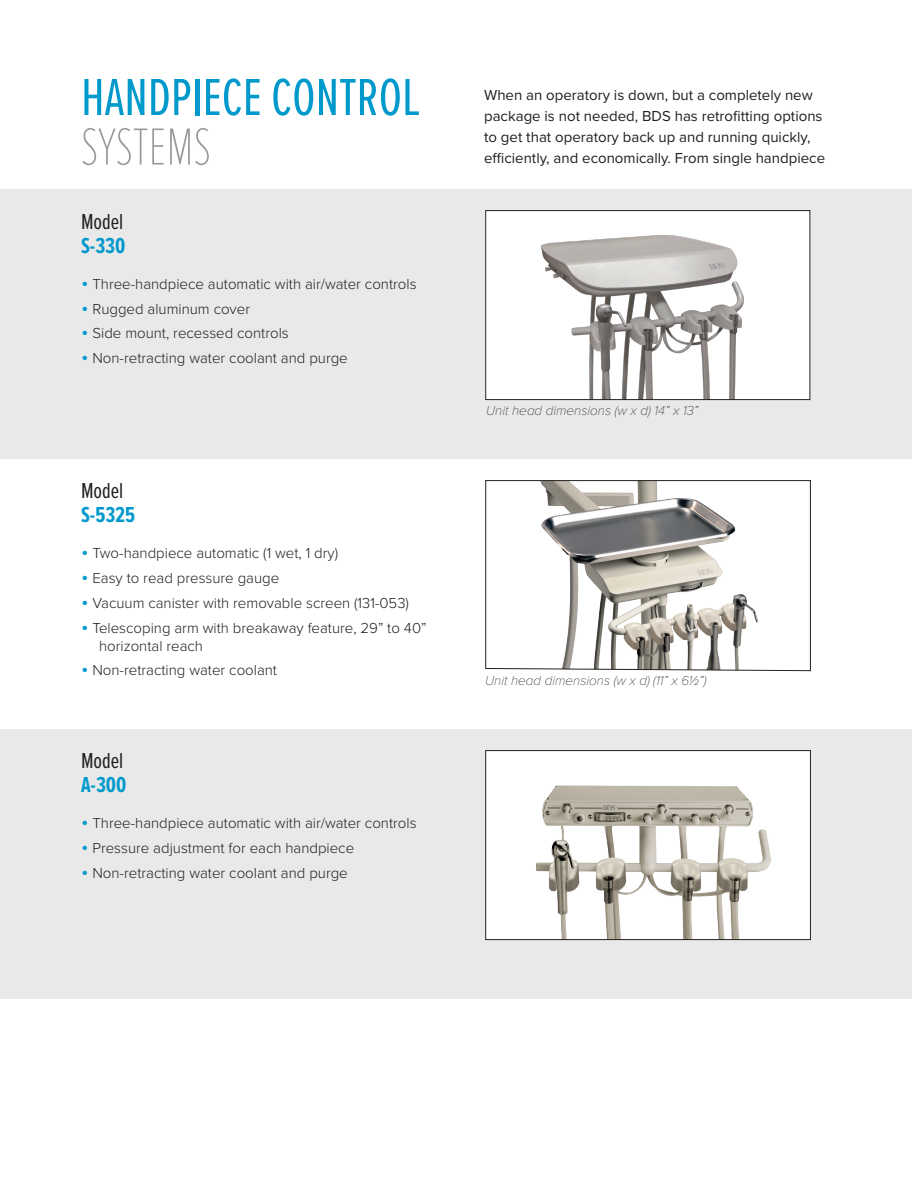
<style>
.page{position:relative;width:912px;height:1188px;background:#fff}
.page>*{position:absolute;margin:0;border:0;box-sizing:border-box;transform-origin:0 0}
.t1{font:54px "Proxima Nova Ex Cn";color:#09c}
.t2{font:100 54px "Proxima Nova Ex Cn";color:#999}
.t3{font:700 22.5px "Proxima Nova Ex Cn";color:#09c}
.t4{font:22.5px "Proxima Nova Ex Cn";color:#231f20}
.t5{font:300 15px/18px "Proxima Nova";color:#231f20}
.t6{font:15px/21px "Proxima Nova";color:#231f20}
.t7{font:italic 100 13.5px "Proxima Nova";color:#231f20}
.s1{font-size:21px;color:#09c}
</style>
<div class="page">
<div style="left:0;top:729px;width:912px;height:270px;background:#e9e9e9"></div>
<div style="left:0;top:189px;width:912px;height:270px;background:#e9e9e9"></div>
<div style="left:485px;top:211px;width:324px;height:189px;background:#fff"></div>
<img style="left:540px;top:235px;width:204px;height:163px">
<div style="left:485px;top:210px;width:325px;height:190px;border:1px solid #231f20"></div>
<svg style="left:485px;top:480px;width:326px;height:191px"></svg>
<div style="left:485px;top:751px;width:325px;height:189px;background:#fff"></div>
<img style="left:536px;top:785px;width:235px;height:153px">
<div style="left:485px;top:750px;width:325px;height:190px;border:1px solid #231f20"></div>
<p class="t1" style="left:81px;top:58px;width:340px">HANDPIECE CONTROL</p>
<p class="t2" style="left:81px;top:107px;width:131px">SYSTEMS</p>
<p class="t4" style="left:81px;top:205px;width:44px">Model</p>
<p class="t3" style="left:81px;top:229px;width:46px">S-330</p>
<p class="t5" style="left:81px;top:274px;width:337px"><span class="s1">•</span> Three-handpiece automatic with air/water controls</p>
<p class="t5" style="left:81px;top:299px;width:171px"><span class="s1">•</span> Rugged aluminum cover</p>
<p class="t5" style="left:81px;top:324px;width:209px"><span class="s1">•</span> Side mount, recessed controls</p>
<p class="t5" style="left:81px;top:348px;width:268px"><span class="s1">•</span> Non-retracting water coolant and purge</p>
<p class="t4" style="left:81px;top:475px;width:44px">Model</p>
<p class="t3" style="left:81px;top:499px;width:56px">S-5325</p>
<p class="t5" style="left:81px;top:544px;width:259px"><span class="s1">•</span> Two-handpiece automatic (1 wet, 1 dry)</p>
<p class="t5" style="left:81px;top:568px;width:200px"><span class="s1">•</span> Easy to read pressure gauge</p>
<p class="t5" style="left:81px;top:593px;width:329px"><span class="s1">•</span> Vacuum canister with removable screen (131-053)</p>
<p class="t5" style="left:99px;top:618px;width:329px;text-indent:-18px"><span class="s1">•</span> Telescoping arm with breakaway feature, 29” to 40” horizontal reach</p>
<p class="t5" style="left:81px;top:661px;width:197px"><span class="s1">•</span> Non-retracting water coolant</p>
<p class="t4" style="left:81px;top:745px;width:44px">Model</p>
<p class="t3" style="left:81px;top:769px;width:47px">A-300</p>
<p class="t5" style="left:81px;top:814px;width:337px"><span class="s1">•</span> Three-handpiece automatic with air/water controls</p>
<p class="t5" style="left:81px;top:838px;width:275px"><span class="s1">•</span> Pressure adjustment for each handpiece</p>
<p class="t5" style="left:81px;top:863px;width:268px"><span class="s1">•</span> Non-retracting water coolant and purge</p>
<p class="t6" style="left:484px;top:84px;width:342px">When an operatory is down, but a completely new package is not needed, BDS has retrofitting options to get that operatory back up and running quickly, efficiently, and economically. From single handpiece</p>
<p class="t7" style="left:486px;top:401px;width:213px">Unit head dimensions (w x d) 14” x 13”</p>
<p class="t7" style="left:485px;top:670px;width:223px">Unit head dimensions (w x d) (11” x 61/2”)</p>
</div>
